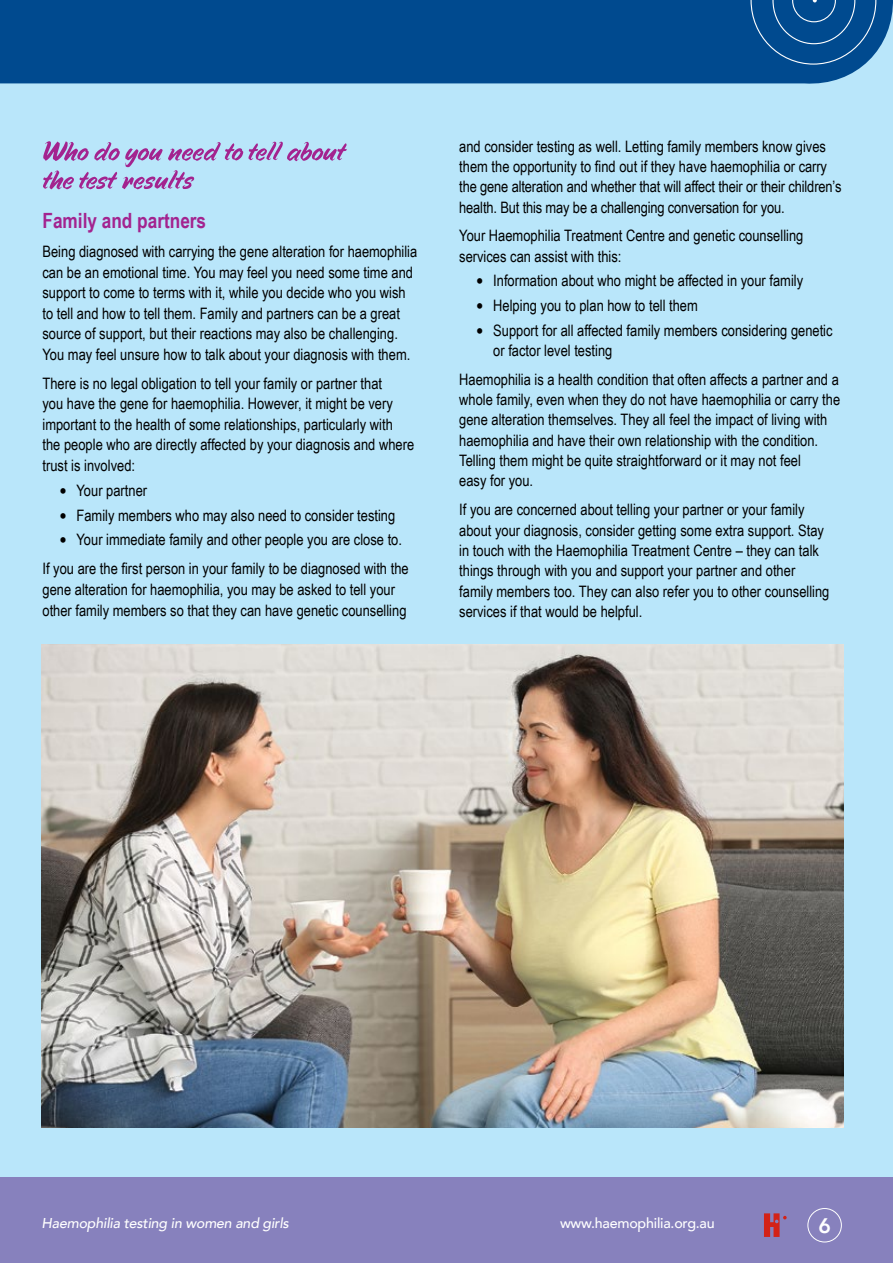
<style>
.page{position:relative;width:893px;height:1263px;background:#fff}
.page>*{position:absolute;margin:0;border:0;box-sizing:border-box;transform-origin:0 0}
.t1{font:700 21px "Arial Narrow";color:#a3238f}
.t2{font:800 21px "Avenir";color:#fff}
.t3{font:15.75px/20.4px "Arial Narrow";color:#000}
.t4{font:italic 500 14.25px "Avenir";letter-spacing:-.015em;color:#fff}
.t5{font:500 14.25px "Avenir";letter-spacing:-.015em;color:#fff}
.s1{font-size:22.5px}
</style>
<div class="page">
<div style="left:0;top:0;width:893px;height:1178px;background:#b9e6fa"></div>
<img style="left:41px;top:645px;width:802px;height:482px">
<div style="left:0;top:1178px;width:893px;height:85px;background:#8781bd"></div>
<svg style="left:43px;top:141px;width:304px;height:48px"></svg>
<div style="left:0;top:0;width:893px;height:84px;background:#004a8f"></div>
<svg style="left:750px;top:0;width:126px;height:65px;background:#0f5495"></svg>
<div style="left:807px;top:1208px;width:35px;height:34px;border:1px solid #fff;border-radius:50%"></div>
<svg style="left:764px;top:1213px;width:23px;height:24px"></svg>
<h1 class="t1" style="left:43px;top:205px;width:165px">Family and partners</h1>
<p class="t3" style="left:43px;top:241px;width:376px">Being diagnosed with carrying the gene alteration for haemophilia can be an emotional time. You may feel you need some time and support to come to terms with it, while you decide who you wish to tell and how to tell them. Family and partners can be a great source of support, but their reactions may also be challenging.<br>You may feel unsure how to talk about your diagnosis with them.</p>
<p class="t3" style="left:43px;top:372px;width:373px">There is no legal obligation to tell your family or partner that<br>you have the gene for haemophilia. However, it might be very important to the health of some relationships, particularly with the people who are directly affected by your diagnosis and where trust is involved:</p>
<p class="t3" style="left:60px;top:479px;width:89px"><span class="s1">•</span> Your partner</p>
<p class="t3" style="left:60px;top:504px;width:337px"><span class="s1">•</span> Family members who may also need to consider testing</p>
<p class="t3" style="left:43px;top:525px;width:368px;line-height:29.1px;text-indent:17px"><span class="s1">•</span> Your immediate family and other people you are close to.<br>If you are the first person in your family to be diagnosed with the</p>
<p class="t3" style="left:43px;top:579px;width:365px">gene alteration for haemophilia, you may be asked to tell your other family members so that they can have genetic counselling</p>
<p class="t3" style="left:459px;top:136px;width:384px">and consider testing as well. Letting family members know gives them the opportunity to find out if they have haemophilia or carry the gene alteration and whether that will affect their or their children’s health. But this may be a challenging conversation for you.</p>
<p class="t3" style="left:459px;top:225px;width:346px">Your Haemophilia Treatment Centre and genetic counselling services can assist with this:</p>
<p class="t3" style="left:476px;top:270px;width:328px"><span class="s1">•</span> Information about who might be affected in your family</p>
<p class="t3" style="left:476px;top:295px;width:223px"><span class="s1">•</span> Helping you to plan how to tell them</p>
<p class="t3" style="left:493px;top:319px;width:341px;text-indent:-17px"><span class="s1">•</span> Support for all affected family members considering genetic or factor level testing</p>
<p class="t3" style="left:459px;top:368px;width:382px">Haemophilia is a health condition that often affects a partner and a whole family, even when they do not have haemophilia or carry the gene alteration themselves. They all feel the impact of living with haemophilia and have their own relationship with the condition.<br>Telling them might be quite straightforward or it may not feel<br>easy for you.</p>
<p class="t3" style="left:459px;top:499px;width:372px">If you are concerned about telling your partner or your family about your diagnosis, consider getting some extra support. Stay in touch with the Haemophilia Treatment Centre – they can talk things through with you and support your partner and other family members too. They can also refer you to other counselling services if that would be helpful.</p>
<p class="t4" style="left:42px;top:1215px;width:249px">Haemophilia testing in women and girls</p>
<p class="t5" style="left:560px;top:1211px;width:156px">www.haemophilia.org.au</p>
<h1 class="t2" style="left:818px;top:1209px;width:14px">6</h1>
</div>
